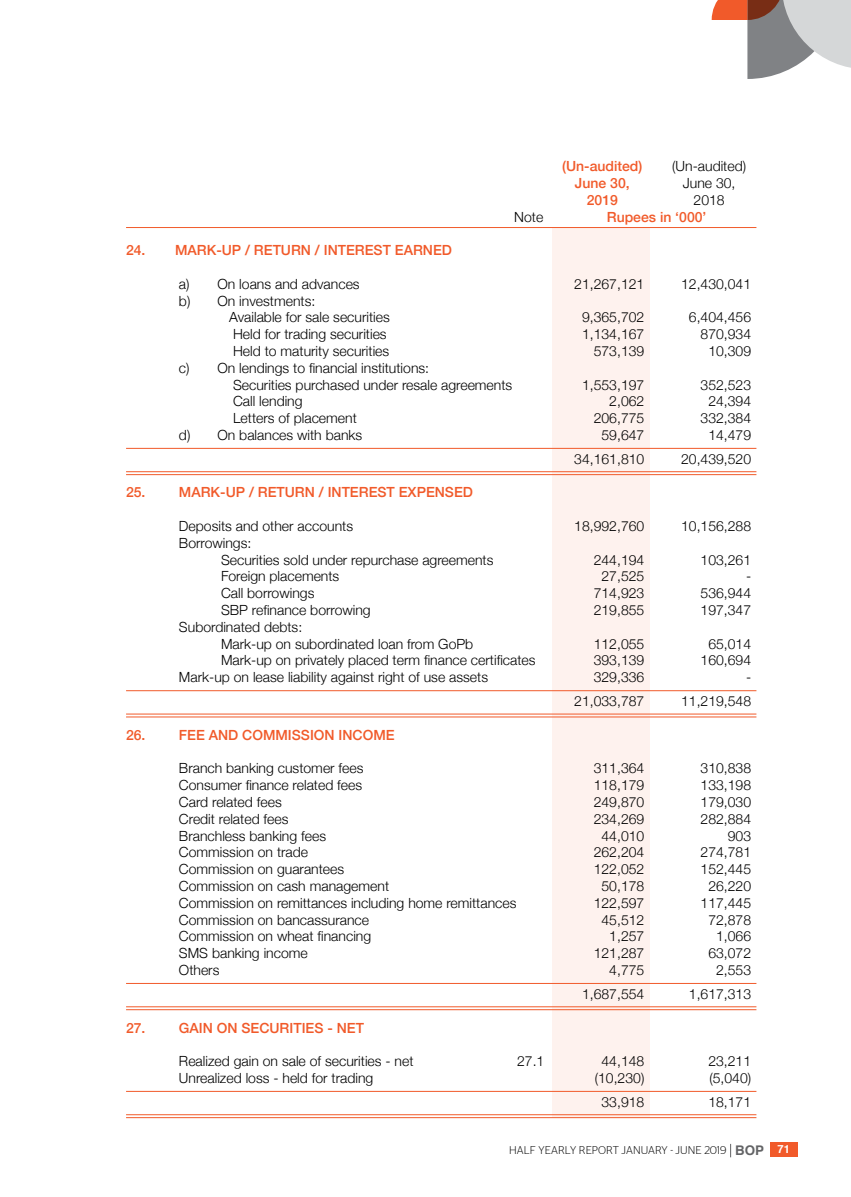
<style>
.page{position:relative;width:851px;height:1197px;background:#fff}
.page>*{position:absolute;margin:0;border:0;box-sizing:border-box;transform-origin:0 0}
.t1{font:300 14px/16.8px "Helvetica Neue";color:#000}
.t2{font:500 14px "Helvetica Neue";color:#f15a2a}
.t3{font:300 11.2px "Stag Sans";letter-spacing:.01em;color:#000}
.s1{font-family:"Helvetica";font-weight:700;font-size:13.3px;color:#636466}
.s2{font-family:"Helvetica";font-weight:700;color:#fff}
</style>
<div class="page">
<svg style="left:711px;top:0;width:139px;height:79px"></svg>
<svg style="left:730px;top:1144px;width:1px;height:13px"></svg>
<div style="left:769px;top:1142px;width:28px;height:14px;background:#f15a2a"></div>
<div style="left:552px;top:228px;width:97px;height:890px;background:#fef2ee"></div>
<hr style="left:126px;top:227px;width:630px;height:1px;background:#f15a2a">
<hr style="left:126px;top:448px;width:630px;height:1px;background:#f15a2a">
<hr style="left:126px;top:471px;width:630px;height:1px;background:#f15a2a">
<hr style="left:126px;top:474px;width:630px;height:1px;background:#f15a2a">
<hr style="left:126px;top:690px;width:630px;height:1px;background:#f15a2a">
<hr style="left:126px;top:714px;width:630px;height:1px;background:#f15a2a">
<hr style="left:126px;top:717px;width:630px;height:1px;background:#f15a2a">
<hr style="left:126px;top:983px;width:630px;height:1px;background:#f15a2a">
<hr style="left:126px;top:1007px;width:630px;height:1px;background:#f15a2a">
<hr style="left:126px;top:1009px;width:630px;height:1px;background:#f15a2a">
<hr style="left:126px;top:1091px;width:630px;height:1px;background:#f15a2a">
<hr style="left:126px;top:1114px;width:630px;height:1px;background:#f15a2a">
<hr style="left:126px;top:1117px;width:630px;height:1px;background:#f15a2a">
<p class="t2" style="left:562px;top:155px;width:82px">(Un-audited)</p>
<p class="t1" style="left:672px;top:157px;width:75px">(Un-audited)</p>
<p class="t2" style="left:575px;top:172px;width:56px">June 30,</p>
<p class="t1" style="left:682px;top:174px;width:54px">June 30,</p>
<p class="t2" style="left:586px;top:189px;width:33px">2019</p>
<p class="t1" style="left:693px;top:190px;width:33px">2018</p>
<p class="t1" style="left:514px;top:207px;width:31px">Note</p>
<p class="t2" style="left:606px;top:205px;width:101px">Rupees in ‘000’</p>
<p class="t2" style="left:126px;top:239px;width:327px">24. MARK-UP / RETURN / INTEREST EARNED</p>
<p class="t1" style="left:179px;top:274px;width:182px">a) On loans and advances</p>
<p class="t1" style="left:574px;top:274px;width:72px">21,267,121</p>
<p class="t1" style="left:681px;top:274px;width:72px">12,430,041</p>
<p class="t1" style="left:229px;top:291px;width:162px;text-indent:-50px">b) On investments:<br>Available for sale securities</p>
<p class="t1" style="left:582px;top:308px;width:64px">9,365,702</p>
<p class="t1" style="left:688px;top:308px;width:64px">6,404,456</p>
<p class="t1" style="left:233px;top:325px;width:155px">Held for trading securities</p>
<p class="t1" style="left:582px;top:325px;width:64px">1,134,167</p>
<p class="t1" style="left:700px;top:325px;width:52px">870,934</p>
<p class="t1" style="left:233px;top:342px;width:158px">Held to maturity securities</p>
<p class="t1" style="left:593px;top:342px;width:52px">573,139</p>
<p class="t1" style="left:708px;top:342px;width:44px">10,309</p>
<p class="t1" style="left:233px;top:358px;width:281px;text-indent:-54px">c) On lendings to financial institutions:<br>Securities purchased under resale agreements</p>
<p class="t1" style="left:582px;top:375px;width:64px">1,553,197</p>
<p class="t1" style="left:700px;top:375px;width:52px">352,523</p>
<p class="t1" style="left:233px;top:392px;width:71px">Call lending</p>
<p class="t1" style="left:609px;top:392px;width:37px">2,062</p>
<p class="t1" style="left:708px;top:392px;width:44px">24,394</p>
<p class="t1" style="left:233px;top:409px;width:125px">Letters of placement</p>
<p class="t1" style="left:593px;top:409px;width:52px">206,775</p>
<p class="t1" style="left:700px;top:409px;width:52px">332,384</p>
<p class="t1" style="left:179px;top:426px;width:185px">d) On balances with banks</p>
<p class="t1" style="left:601px;top:426px;width:44px">59,647</p>
<p class="t1" style="left:708px;top:426px;width:44px">14,479</p>
<p class="t1" style="left:574px;top:449px;width:72px">34,161,810</p>
<p class="t1" style="left:681px;top:449px;width:72px">20,439,520</p>
<p class="t2" style="left:126px;top:481px;width:348px">25. MARK-UP / RETURN / INTEREST EXPENSED</p>
<p class="t1" style="left:179px;top:517px;width:175px">Deposits and other accounts</p>
<p class="t1" style="left:574px;top:517px;width:72px">18,992,760</p>
<p class="t1" style="left:681px;top:517px;width:72px">10,156,288</p>
<p class="t1" style="left:221px;top:533px;width:274px;text-indent:-42px">Borrowings:<br>Securities sold under repurchase agreements</p>
<p class="t1" style="left:593px;top:550px;width:52px">244,194</p>
<p class="t1" style="left:700px;top:550px;width:52px">103,261</p>
<p class="t1" style="left:221px;top:567px;width:120px">Foreign placements</p>
<p class="t1" style="left:601px;top:567px;width:44px">27,525</p>
<p class="t1" style="left:746px;top:567px;width:7px">-</p>
<p class="t1" style="left:221px;top:584px;width:95px">Call borrowings</p>
<p class="t1" style="left:593px;top:584px;width:52px">714,923</p>
<p class="t1" style="left:700px;top:584px;width:52px">536,944</p>
<p class="t1" style="left:221px;top:601px;width:151px">SBP refinance borrowing</p>
<p class="t1" style="left:593px;top:601px;width:52px">219,855</p>
<p class="t1" style="left:700px;top:601px;width:52px">197,347</p>
<p class="t1" style="left:221px;top:617px;width:254px;text-indent:-42px">Subordinated debts:<br>Mark-up on subordinated loan from GoPb</p>
<p class="t1" style="left:593px;top:634px;width:52px">112,055</p>
<p class="t1" style="left:708px;top:634px;width:44px">65,014</p>
<p class="t1" style="left:221px;top:651px;width:316px">Mark-up on privately placed term finance certificates</p>
<p class="t1" style="left:593px;top:651px;width:52px">393,139</p>
<p class="t1" style="left:700px;top:651px;width:52px">160,694</p>
<p class="t1" style="left:179px;top:668px;width:310px">Mark-up on lease liability against right of use assets</p>
<p class="t1" style="left:593px;top:668px;width:52px">329,336</p>
<p class="t1" style="left:746px;top:668px;width:7px">-</p>
<p class="t1" style="left:574px;top:692px;width:72px">21,033,787</p>
<p class="t1" style="left:681px;top:692px;width:72px">11,219,548</p>
<p class="t2" style="left:126px;top:724px;width:270px">26. FEE AND COMMISSION INCOME</p>
<p class="t1" style="left:179px;top:759px;width:186px">Branch banking customer fees</p>
<p class="t1" style="left:593px;top:759px;width:52px">311,364</p>
<p class="t1" style="left:700px;top:759px;width:52px">310,838</p>
<p class="t1" style="left:179px;top:776px;width:185px">Consumer finance related fees</p>
<p class="t1" style="left:593px;top:776px;width:52px">118,179</p>
<p class="t1" style="left:700px;top:776px;width:52px">133,198</p>
<p class="t1" style="left:179px;top:793px;width:104px">Card related fees</p>
<p class="t1" style="left:593px;top:793px;width:52px">249,870</p>
<p class="t1" style="left:700px;top:793px;width:52px">179,030</p>
<p class="t1" style="left:179px;top:809px;width:111px">Credit related fees</p>
<p class="t1" style="left:593px;top:809px;width:52px">234,269</p>
<p class="t1" style="left:700px;top:809px;width:52px">282,884</p>
<p class="t1" style="left:179px;top:826px;width:149px">Branchless banking fees</p>
<p class="t1" style="left:601px;top:826px;width:44px">44,010</p>
<p class="t1" style="left:727px;top:826px;width:25px">903</p>
<p class="t1" style="left:179px;top:843px;width:131px">Commission on trade</p>
<p class="t1" style="left:593px;top:843px;width:52px">262,204</p>
<p class="t1" style="left:700px;top:843px;width:52px">274,781</p>
<p class="t1" style="left:179px;top:860px;width:167px">Commission on guarantees</p>
<p class="t1" style="left:593px;top:860px;width:52px">122,052</p>
<p class="t1" style="left:700px;top:860px;width:52px">152,445</p>
<p class="t1" style="left:179px;top:877px;width:212px">Commission on cash management</p>
<p class="t1" style="left:601px;top:877px;width:44px">50,178</p>
<p class="t1" style="left:708px;top:877px;width:44px">26,220</p>
<p class="t1" style="left:179px;top:893px;width:339px">Commission on remittances including home remittances</p>
<p class="t1" style="left:593px;top:893px;width:52px">122,597</p>
<p class="t1" style="left:700px;top:893px;width:52px">117,445</p>
<p class="t1" style="left:179px;top:910px;width:192px">Commission on bancassurance</p>
<p class="t1" style="left:601px;top:910px;width:44px">45,512</p>
<p class="t1" style="left:708px;top:910px;width:44px">72,878</p>
<p class="t1" style="left:179px;top:927px;width:194px">Commission on wheat financing</p>
<p class="t1" style="left:609px;top:927px;width:37px">1,257</p>
<p class="t1" style="left:716px;top:927px;width:37px">1,066</p>
<p class="t1" style="left:179px;top:944px;width:130px">SMS banking income</p>
<p class="t1" style="left:593px;top:944px;width:52px">121,287</p>
<p class="t1" style="left:708px;top:944px;width:44px">63,072</p>
<p class="t1" style="left:179px;top:961px;width:42px">Others</p>
<p class="t1" style="left:609px;top:961px;width:37px">4,775</p>
<p class="t1" style="left:716px;top:961px;width:37px">2,553</p>
<p class="t1" style="left:582px;top:985px;width:64px">1,687,554</p>
<p class="t1" style="left:688px;top:985px;width:64px">1,617,313</p>
<p class="t2" style="left:126px;top:1016px;width:239px">27. GAIN ON SECURITIES - NET</p>
<p class="t1" style="left:179px;top:1052px;width:236px">Realized gain on sale of securities - net</p>
<p class="t1" style="left:517px;top:1052px;width:29px">27.1</p>
<p class="t1" style="left:601px;top:1052px;width:44px">44,148</p>
<p class="t1" style="left:708px;top:1052px;width:44px">23,211</p>
<p class="t1" style="left:179px;top:1069px;width:196px">Unrealized loss - held for trading</p>
<p class="t1" style="left:594px;top:1069px;width:51px">(10,230)</p>
<p class="t1" style="left:709px;top:1069px;width:43px">(5,040)</p>
<p class="t1" style="left:601px;top:1093px;width:44px">33,918</p>
<p class="t1" style="left:708px;top:1093px;width:44px">18,171</p>
<p class="t3" style="left:509px;top:1144px;width:282px">HALF YEARLY REPORT JANUARY - JUNE 2019 <span class="s1">BOP</span> <span class="s2">71</span></p>
</div>
